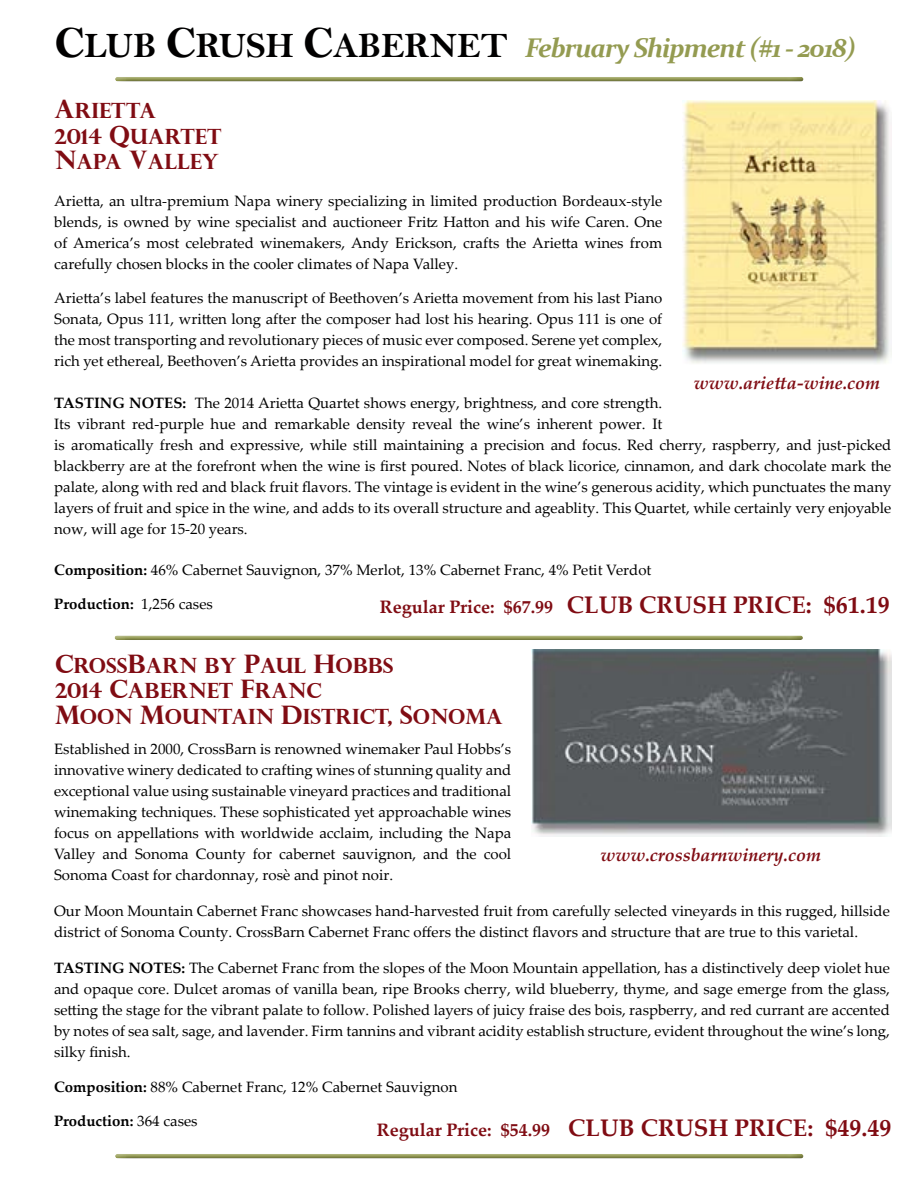
<style>
.page{position:relative;width:918px;height:1188px;background:#fff}
.page>*{position:absolute;margin:0;border:0;box-sizing:border-box;transform-origin:0 0}
.t1{font:italic 700 27px "Constantia";letter-spacing:-.05em;color:#949b51}
.t2{font:700 24px "Palatino Linotype";color:#800c13}
.t3{font:700 21px/25.5px "Perpetua Titling";color:#800c13}
.t4{font:italic 700 18px "Palatino Linotype";color:#800c13}
.t5{font:15px/21px "Palatino Linotype";color:#000;text-align:justify}
.t6{font:700 15px "Palatino Linotype";color:#000}
.s1{font-family:"Bell MT Bold";font-weight:400;font-style:normal;font-size:45px;color:#010000}
.s2{font-family:"Bell MT Bold";font-weight:400;font-style:normal;font-size:36px;color:#010000}
.s3{font-size:25.5px}
.s4{font-weight:700}
.s5{font-weight:400}
.s6{font-size:18px}
</style>
<div class="page">
<div style="left:111px;top:633px;width:705px;height:8px;background:#000;opacity:.75"></div>
<div style="left:111px;top:75px;width:706px;height:7px;background:#000;opacity:.75"></div>
<div style="left:111px;top:1152px;width:706px;height:7px;background:#000;opacity:.75"></div>
<img style="left:683px;top:100px;width:208px;height:264px">
<img style="left:531px;top:650px;width:360px;height:186px">
<h1 class="t1" style="left:54px;top:29px;width:803px"><span class="s1">C</span><span class="s2">LUB</span> <span class="s1">C</span><span class="s2">RUSH</span> <span class="s1">C</span><span class="s2">ABERNET</span> February Shipment (#1 - 2018)</h1>
<h3 class="t3" style="left:55px;top:98px;width:169px"><span class="s3">A</span>RIETTA<br>2014 <span class="s3">Q</span>UARTET<br><span class="s3">N</span>APA <span class="s3">V</span>ALLEY</h3>
<p class="t5" style="left:54px;top:190px;width:610px">Arietta, an ultra-premium Napa winery specializing in limited production Bordeaux-style blends, is owned by wine specialist and auctioneer Fritz Hatton and his wife Caren. One of America’s most celebrated winemakers, Andy Erickson, crafts the Arietta wines from carefully chosen blocks in the cooler climates of Napa Valley.</p>
<p class="t5" style="left:54px;top:287px;width:610px">Arietta’s label features the manuscript of Beethoven’s Arietta movement from his last Piano Sonata, Opus 111, written long after the composer had lost his hearing. Opus 111 is one of the most transporting and revolutionary pieces of music ever composed. Serene yet complex, rich yet ethereal, Beethoven’s Arietta provides an inspirational model for great winemaking.</p>
<p class="t5" style="left:54px;top:391px;width:839px;text-align:left"><span class="s4">TASTING NOTES:</span> The 2014 Arietta Quartet shows energy, brightness, and core strength.<br>Its vibrant red-purple hue and remarkable density reveal the wine’s inherent power. It<br>is aromatically fresh and expressive, while still maintaining a precision and focus. Red cherry, raspberry, and just-picked blackberry are at the forefront when the wine is first poured. Notes of black licorice, cinnamon, and dark chocolate mark the palate, along with red and black fruit flavors. The vintage is evident in the wine’s generous acidity, which punctuates the many layers of fruit and spice in the wine, and adds to its overall structure and ageablity. This Quartet, while certainly very enjoyable now, will age for 15-20 years.</p>
<p class="t5" style="left:54px;top:559px;width:599px"><span class="s4">Composition:</span> 46% Cabernet Sauvignon, 37% Merlot, 13% Cabernet Franc, 4% Petit Verdot</p>
<p class="t6" style="left:54px;top:594px;width:160px">Production: <span class="s5">1,256 cases</span></p>
<h2 class="t2" style="left:380px;top:588px;width:512px"><span class="s6">Regular Price: $67.99</span> CLUB CRUSH PRICE: $61.19</h2>
<p class="t4" style="left:694px;top:371px;width:188px">www.arietta-wine.com</p>
<h3 class="t3" style="left:55px;top:652px;width:449px"><span class="s3">C</span>ROSS<span class="s3">B</span>ARN BY <span class="s3">P</span>AUL <span class="s3">H</span>OBBS<br>2014 <span class="s3">C</span>ABERNET <span class="s3">F</span>RANC<br><span class="s3">M</span>OON <span class="s3">M</span>OUNTAIN <span class="s3">D</span>ISTRICT, <span class="s3">S</span>ONOMA</h3>
<p class="t5" style="left:54px;top:738px;width:459px">Established in 2000, CrossBarn is renowned winemaker Paul Hobbs’s innovative winery dedicated to crafting wines of stunning quality and exceptional value using sustainable vineyard practices and traditional winemaking techniques. These sophisticated yet approachable wines focus on appellations with worldwide acclaim, including the Napa Valley and Sonoma County for cabernet sauvignon, and the cool Sonoma Coast for chardonnay, rosè and pinot noir.</p>
<p class="t5" style="left:54px;top:900px;width:837px">Our Moon Mountain Cabernet Franc showcases hand-harvested fruit from carefully selected vineyards in this rugged, hillside district of Sonoma County. CrossBarn Cabernet Franc offers the distinct flavors and structure that are true to this varietal.</p>
<p class="t5" style="left:54px;top:957px;width:837px"><span class="s4">TASTING NOTES:</span> The Cabernet Franc from the slopes of the Moon Mountain appellation, has a distinctively deep violet hue and opaque core. Dulcet aromas of vanilla bean, ripe Brooks cherry, wild blueberry, thyme, and sage emerge from the glass, setting the stage for the vibrant palate to follow. Polished layers of juicy fraise des bois, raspberry, and red currant are accented by notes of sea salt, sage, and lavender. Firm tannins and vibrant acidity establish structure, evident throughout the wine’s long, silky finish.</p>
<p class="t5" style="left:54px;top:1075px;width:405px"><span class="s4">Composition:</span> 88% Cabernet Franc, 12% Cabernet Sauvignon</p>
<p class="t6" style="left:54px;top:1110px;width:145px">Production: <span class="s5">364 cases</span></p>
<h2 class="t2" style="left:377px;top:1111px;width:516px"><span class="s6">Regular Price: $54.99</span> CLUB CRUSH PRICE: $49.49</h2>
<p class="t4" style="left:600px;top:842px;width:222px">www.crossbarnwinery.com</p>
</div>
